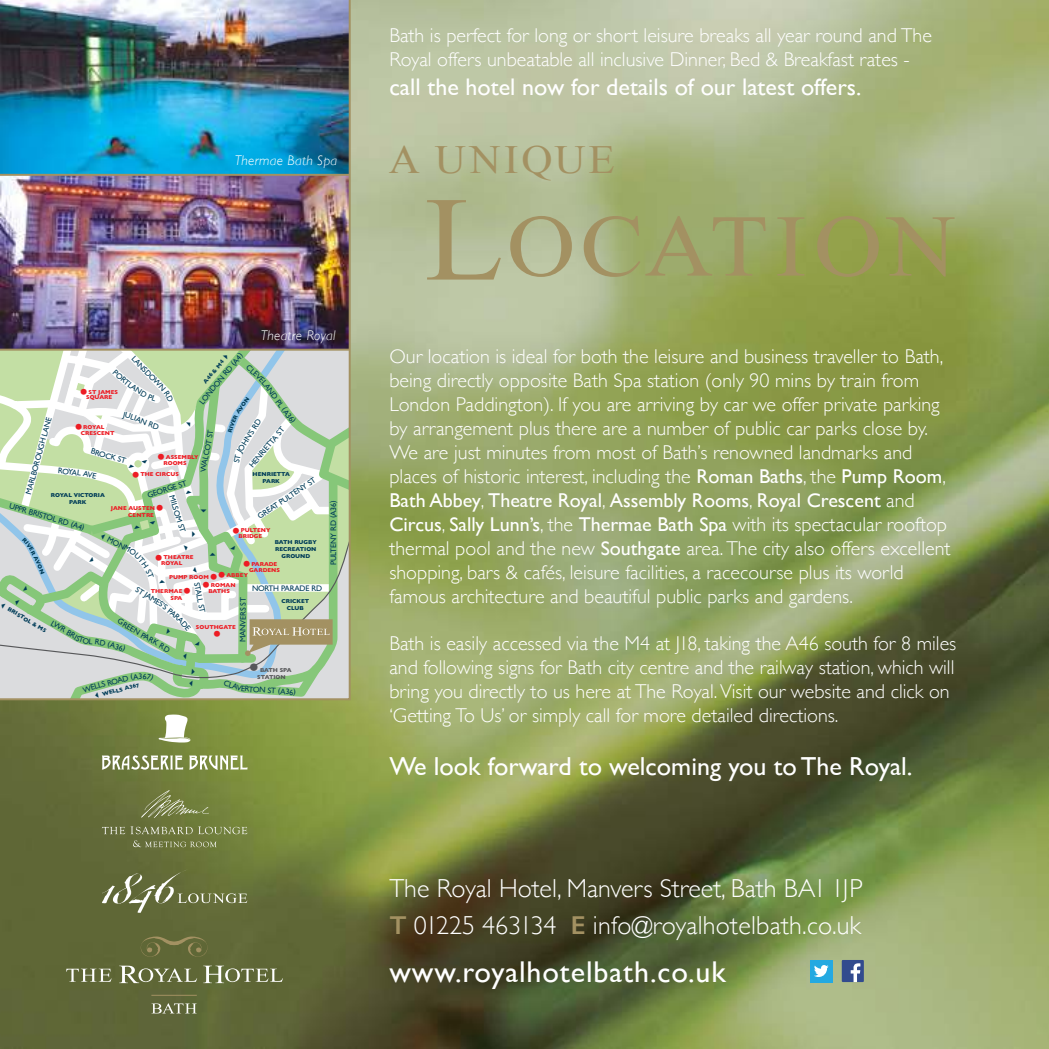
<style>
.page{position:relative;width:1049px;height:1049px;background:#fff}
.page>*{position:absolute;margin:0;border:0;box-sizing:border-box;transform-origin:0 0}
.t1{font:88px "Times New Roman";letter-spacing:.05em;color:#a39162;scale:1.08 1}
.t2{font:40px "Times New Roman";letter-spacing:.075em;color:#a39162;scale:1.08 1}
.t3{font:30px "Gill Sans";letter-spacing:.03em;color:#fff}
.t4{font:300 26px/36.8px "Gill Sans";color:#fff}
.t5{font:26px "Gill Sans";color:#fff}
.t6{font:24px "Gill Sans";color:#fff}
.t7{font:300 20px/24px "Gill Sans";color:#fff}
.t8{font:700 18.4px "Gill Sans";color:#ed1c24}
.t9{font:italic 300 14px "Gill Sans";letter-spacing:.02em;color:#fff}
.t10{font:8px "Gill Sans";letter-spacing:-.025em;color:#003c58}
.t11{font:700 5.8px/5.8px "Gill Sans";color:#ed1c24}
.t12{font:700 5.8px/7px "Gill Sans";color:#003c58;text-align:center}
.t13{font:700 5.8px/7px "Gill Sans";letter-spacing:-.015em;color:#57585a;text-align:center}
.s1{font-size:18.4px}
.s2{font-size:23px}
.s3{font-size:120px}
.s4{font-weight:400}
.s5{font-weight:600;color:#a39162}
</style>
<div class="page">
<img style="left:0;top:0;width:1049px;height:1049px">
<img style="left:0;top:0;width:352px;height:701px">
<hr style="left:0;top:349px;width:350px;height:2px;background:#a39162">
<hr style="left:0;top:174px;width:350px;height:2px;background:#a39162">
<svg style="left:66px;top:969px;width:46px;height:13px"></svg>
<svg style="left:119px;top:966px;width:78px;height:17px"></svg>
<svg style="left:203px;top:966px;width:80px;height:17px"></svg>
<svg style="left:151px;top:1003px;width:46px;height:10px"></svg>
<svg style="left:141px;top:936px;width:67px;height:21px"></svg>
<hr style="left:151px;top:995px;width:46px;height:1px;background:#a39162">
<div style="left:810px;top:960px;width:22px;height:22px;background:#24a9e1"></div>
<svg style="left:814px;top:965px;width:14px;height:12px"></svg>
<div style="left:842px;top:960px;width:22px;height:22px;background:#324b8e"></div>
<svg style="left:851px;top:963px;width:9px;height:19px"></svg>
<svg style="left:141px;top:790px;width:68px;height:28px;background:#7d884f"></svg>
<svg style="left:102px;top:826px;width:145px;height:8px"></svg>
<svg style="left:133px;top:840px;width:84px;height:7px"></svg>
<svg style="left:102px;top:869px;width:145px;height:44px;background:#747c4d"></svg>
<svg style="left:101px;top:755px;width:82px;height:15px"></svg>
<svg style="left:189px;top:755px;width:58px;height:15px"></svg>
<svg style="left:159px;top:714px;width:32px;height:29px"></svg>
<svg style="left:0;top:350px;width:350px;height:349px"></svg>
<p class="t9" style="left:235px;top:152px;width:104px">Thermae Bath Spa</p>
<p class="t9" style="left:261px;top:327px;width:76px">Theatre Royal</p>
<p class="t10" style="left:209px;top:388px;width:49px;rotate:-50deg">DON RD (A4)</p>
<p class="t10" style="left:135px;top:355px;width:40px;rotate:46deg">LANSDOW</p>
<p class="t12" style="left:202px;top:380px;width:30px;rotate:-50deg">A46 &amp; M4</p>
<p class="t11" style="left:79px;top:389px;width:40px;text-align:center"><span class="s1">•</span>ST JAMES<br>SQUARE</p>
<p class="t10" style="left:275px;top:391px;width:27px;rotate:54deg">D PL (A</p>
<p class="t10" style="left:25px;top:493px;width:81px;rotate:-75deg">MARLBOROUGH LANE</p>
<p class="t10" style="left:11px;top:502px;width:58px;rotate:17deg">UPPR BRISTOL R</p>
<p class="t10" style="left:236px;top:450px;width:40px;rotate:-57deg">JOHN’S RD</p>
<p class="t11" style="left:81px;top:425px;width:35px;text-indent:-7px"><span class="s1">•</span>ROYAL<br>CRESCENT</p>
<p class="t10" style="left:248px;top:464px;width:52px;rotate:-50deg">HENRIETTA ST</p>
<p class="t10" style="left:92px;top:448px;width:38px;rotate:16deg">BROCK ST</p>
<p class="t11" style="left:163px;top:454px;width:37px;text-indent:-7px"><span class="s1">•</span>ASSEMBLY<br>ROOMS</p>
<p class="t11" style="left:131px;top:472px;width:49px"><span class="s1">•</span>THE CIRCUS</p>
<p class="t12" style="left:253px;top:471px;width:39px">HENRIETTA<br>PARK</p>
<p class="t10" style="left:257px;top:514px;width:69px;rotate:-33deg">GREAT PULTENY ST</p>
<p class="t10" style="left:147px;top:492px;width:42px;rotate:-18deg">GEORGE ST</p>
<p class="t10" style="left:175px;top:494px;width:40px;rotate:73deg">MILSOM ST</p>
<p class="t12" style="left:51px;top:492px;width:56px">ROYAL VICTORIA<br>PARK</p>
<p class="t10" style="left:330px;top:565px;width:66px;rotate:-90deg">PULTENY RD (A36)</p>
<p class="t11" style="left:111px;top:505px;width:46px;line-height:7px;text-align:right">JANE AUSTEN<br>CENTRE</p>
<p class="t8" style="left:155px;top:494px;width:11px">•</p>
<p class="t10" style="left:72px;top:520px;width:16px;rotate:17deg">(A4)</p>
<p class="t11" style="left:232px;top:528px;width:40px;text-align:center"><span class="s1">•</span>PULTENY<br>BRIDGE</p>
<p class="t12" style="left:275px;top:539px;width:44px">BATH RUGBY<br>RECREATION<br>GROUND</p>
<p class="t11" style="left:161px;top:555px;width:34px;text-indent:-7px"><span class="s1">•</span>THEATRE<br>ROYAL</p>
<p class="t11" style="left:151px;top:588px;width:33px;line-height:7px;text-align:right">THERMAE<br>SPA</p>
<p class="t8" style="left:182px;top:577px;width:11px">•</p>
<p class="t11" style="left:249px;top:562px;width:32px;text-indent:-7px"><span class="s1">•</span>PARADE<br>GARDENS</p>
<p class="t11" style="left:217px;top:572px;width:32px"><span class="s1">•</span>ABBEY</p>
<p class="t11" style="left:202px;top:582px;width:36px;text-align:center"><span class="s1">•</span>ROMAN<br>BATHS</p>
<p class="t11" style="left:169px;top:574px;width:41px">PUMP ROOM</p>
<p class="t8" style="left:209px;top:562px;width:11px">•</p>
<p class="t10" style="left:200px;top:582px;width:32px;rotate:79deg">STALL ST</p>
<p class="t10" style="left:252px;top:585px;width:72px">NORTH PARADE RD</p>
<p class="t10" style="left:138px;top:586px;width:29px;rotate:32deg">ST JAME</p>
<p class="t10" style="left:240px;top:642px;width:46px;rotate:-90deg">MANVERS ST</p>
<p class="t12" style="left:281px;top:598px;width:29px">CRICKET<br>CLUB</p>
<p class="t12" style="left:10px;top:605px;width:46px;rotate:31deg">BRISTOL &amp; M5</p>
<p class="t10" style="left:53px;top:619px;width:34px;rotate:31deg">LWR BRIS</p>
<p class="t11" style="left:196px;top:625px;width:41px">SOUTHGATE</p>
<p class="t8" style="left:212px;top:619px;width:11px">•</p>
<p class="t10" style="left:82px;top:687px;width:25px;rotate:-16deg">WELLS</p>
<p class="t12" style="left:101px;top:691px;width:40px;rotate:-14deg">WELLS A367</p>
<p class="t13" style="left:248px;top:667px;width:45px"><span class="s2">•</span>BATH SPA<br>STATION</p>
<p class="t10" style="left:259px;top:686px;width:38px;rotate:4deg">N ST (A36)</p>
<p class="t7" style="left:389px;top:25px;width:544px">Bath is perfect for long or short leisure breaks all year round and The<br>Royal offers unbeatable all inclusive Dinner, Bed &amp; Break fast rates -</p>
<p class="t6" style="left:389px;top:77px;width:473px">call the hotel now for details of our latest offers.</p>
<h2 class="t2" style="left:389px;top:146px;width:211px">A UNIQUE</h2>
<h1 class="t1" style="left:424px;top:216px;width:493px"><span class="s3">L</span>OCATION</h1>
<p class="t7" style="left:389px;top:346px;width:563px">Our location is ideal for both the leisure and business traveller to Bath, being directly opposite Bath Spa station (only 90 mins by train from London Paddington). If you are arriving by car we offer private parking by arrangement plus there are a number of public car parks close by.<br>We are just minutes from most of Bath’s renowned landmarks and places of historic interest, including the <span class="s4">Roman Baths</span>, the <span class="s4">Pump Room</span>, <span class="s4">Bath Abbey</span>, <span class="s4">Theatre Royal</span>, <span class="s4">Assembly Rooms</span>, <span class="s4">Royal Crescent</span> and <span class="s4">Circus</span>, <span class="s4">Sally Lunn’s</span>, the <span class="s4">Thermae Bath Spa</span> with its spectacular rooftop thermal pool and the new <span class="s4">Southgate</span> area. The city also offers excellent shopping, bars &amp; cafés, leisure facilities, a racecourse plus its world famous architecture and beautiful public parks and gardens.</p>
<p class="t7" style="left:389px;top:632px;width:568px">Bath is easily accessed via the M4 at J18, taking the A46 south for 8 miles and following signs for Bath city centre and the railway station, which will bring you directly to us here at The Royal. Visit our website and click on ‘Getting To Us’ or simply call for more detailed directions.</p>
<h3 class="t5" style="left:389px;top:756px;width:525px">We look forward to welcoming you to The Royal.</h3>
<h3 class="t4" style="left:389px;top:869px;width:475px">The Royal Hotel, Manvers Street, Bath BA1 1JP<br><span class="s5">T</span> 01225 463134 <span class="s5">E</span> info@royalhotelbath.co.uk</h3>
<h3 class="t3" style="left:389px;top:959px;width:338px">www.royalhotelbath.co.uk</h3>
</div>
